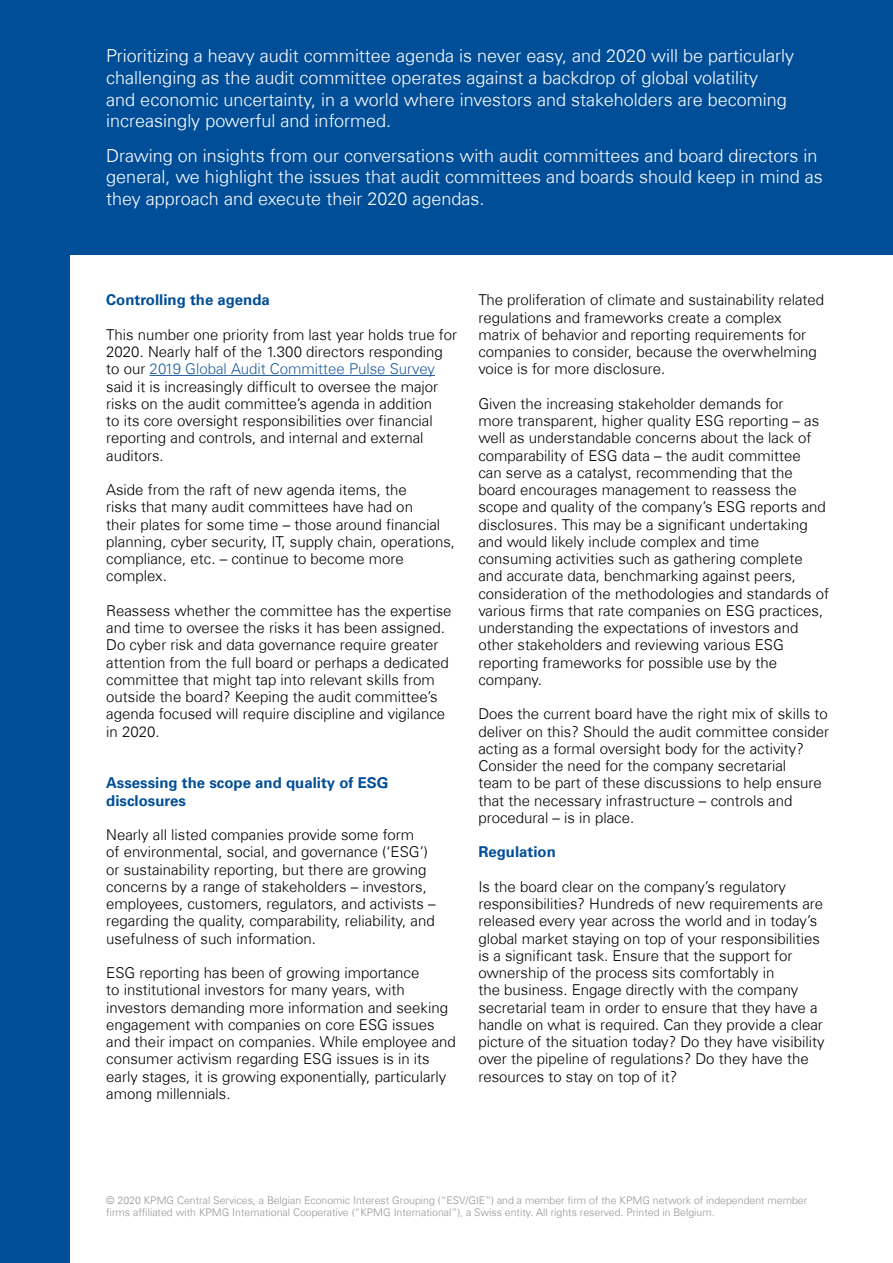
<style>
.page{position:relative;width:893px;height:1263px;background:#fff}
.page>*{position:absolute;margin:0;border:0;box-sizing:border-box;transform-origin:0 0}
.t1{font:300 18px/21.6px "Universfor KPMG";color:#fff}
.t2{font:300 15px/17.2px "Universfor KPMG";color:#000}
.t3{font:700 15px/17.2px "Universfor KPMG";color:#004e98}
.t4{font:300 10.5px/12.6px "Universfor KPMG";color:#939598}
.s1{color:#215e9e}
</style>
<div class="page">
<hr style="left:150px;top:375px;width:285px;height:1px;background:#215e9e">
<div style="left:64px;top:0;width:829px;height:254px;background:#004e98"></div>
<div style="left:0;top:0;width:69px;height:1263px;background:#004e98"></div>
<p class="t1" style="left:106px;top:45px;width:689px">Prioritizing a heavy audit committee agenda is never easy, and 2020 will be particularly challenging as the audit committee operates against a backdrop of global volatility<br>and economic uncertainty, in a world where investors and stakeholders are becoming increasingly powerful and informed.</p>
<p class="t1" style="left:106px;top:144px;width:718px">Drawing on insights from our conversations with audit committees and board directors in general, we highlight the issues that audit committees and boards should keep in mind as they approach and execute their 2020 agendas.</p>
<p class="t3" style="left:106px;top:291px;width:165px">Controlling the agenda</p>
<p class="t2" style="left:106px;top:326px;width:352px">This number one priority from last year holds true for 2020. Nearly half of the 1.300 directors responding to our <span class="s1">2019 Global Audit Committee Pulse Survey </span>said it is increasingly difficult to oversee the major risks on the audit committee’s agenda in addition<br>to its core oversight responsibilities over financial reporting and controls, and internal and external auditors.</p>
<p class="t2" style="left:106px;top:481px;width:350px">Aside from the raft of new agenda items, the<br>risks that many audit committees have had on<br>their plates for some time – those around financial planning, cyber security, IT, supply chain, operations, compliance, etc. – continue to become more complex.</p>
<p class="t2" style="left:106px;top:602px;width:347px">Reassess whether the committee has the expertise and time to oversee the risks it has been assigned.<br>Do cyber risk and data governance require greater attention from the full board or perhaps a dedicated committee that might tap into relevant skills from outside the board? Keeping the audit committee’s agenda focused will require discipline and vigilance in 2020.</p>
<p class="t3" style="left:106px;top:774px;width:284px">Assessing the scope and quality of ESG disclosures</p>
<p class="t2" style="left:106px;top:826px;width:331px">Nearly all listed companies provide some form<br>of environmental, social, and governance (‘ESG’) or sustainability reporting, but there are growing concerns by a range of stakeholders – investors, employees, customers, regulators, and activists – regarding the quality, comparability, reliability, and usefulness of such information.</p>
<p class="t2" style="left:106px;top:964px;width:351px">ESG reporting has been of growing importance<br>to institutional investors for many years, with investors demanding more information and seeking engagement with companies on core ESG issues and their impact on companies. While employee and consumer activism regarding ESG issues is in its early stages, it is growing exponentially, particularly among millennials.</p>
<p class="t2" style="left:478px;top:291px;width:347px">The proliferation of climate and sustainability related regulations and frameworks create a complex matrix of behavior and reporting requirements for companies to consider, because the overwhelming voice is for more disclosure.</p>
<p class="t2" style="left:478px;top:395px;width:352px">Given the increasing stakeholder demands for<br>more transparent, higher quality ESG reporting – as well as understandable concerns about the lack of comparability of ESG data – the audit committee<br>can serve as a catalyst, recommending that the board encourages management to reassess the scope and quality of the company’s ESG reports and disclosures. This may be a significant undertaking and would likely include complex and time consuming activities such as gathering complete and accurate data, benchmarking against peers, consideration of the methodologies and standards of various firms that rate companies on ESG practices, understanding the expectations of investors and other stakeholders and reviewing various ESG reporting frameworks for possible use by the company.</p>
<p class="t2" style="left:478px;top:705px;width:352px">Does the current board have the right mix of skills to deliver on this? Should the audit committee consider acting as a formal oversight body for the activity?<br>Consider the need for the company secretarial<br>team to be part of these discussions to help ensure that the necessary infrastructure – controls and procedural – is in place.</p>
<p class="t3" style="left:478px;top:843px;width:79px">Regulation</p>
<p class="t2" style="left:478px;top:878px;width:348px">Is the board clear on the company’s regulatory responsibilities? Hundreds of new requirements are released every year across the world and in today’s global market staying on top of your responsibilities is a significant task. Ensure that the support for ownership of the process sits comfortably in<br>the business. Engage directly with the company secretarial team in order to ensure that they have a handle on what is required. Can they provide a clear picture of the situation today? Do they have visibility over the pipeline of regulations? Do they have the resources to stay on top of it?</p>
<p class="t4" style="left:106px;top:1194px;width:702px">© 2020 KPMG Central Services, a Belgian Economic Interest Grouping (“ESV/GIE”) and a member firm of the KPMG network of independent member firms affiliated with KPMG International Cooperative (“KPMG International”), a Swiss entity. All rights reserved. Printed in Belgium.</p>
</div>
